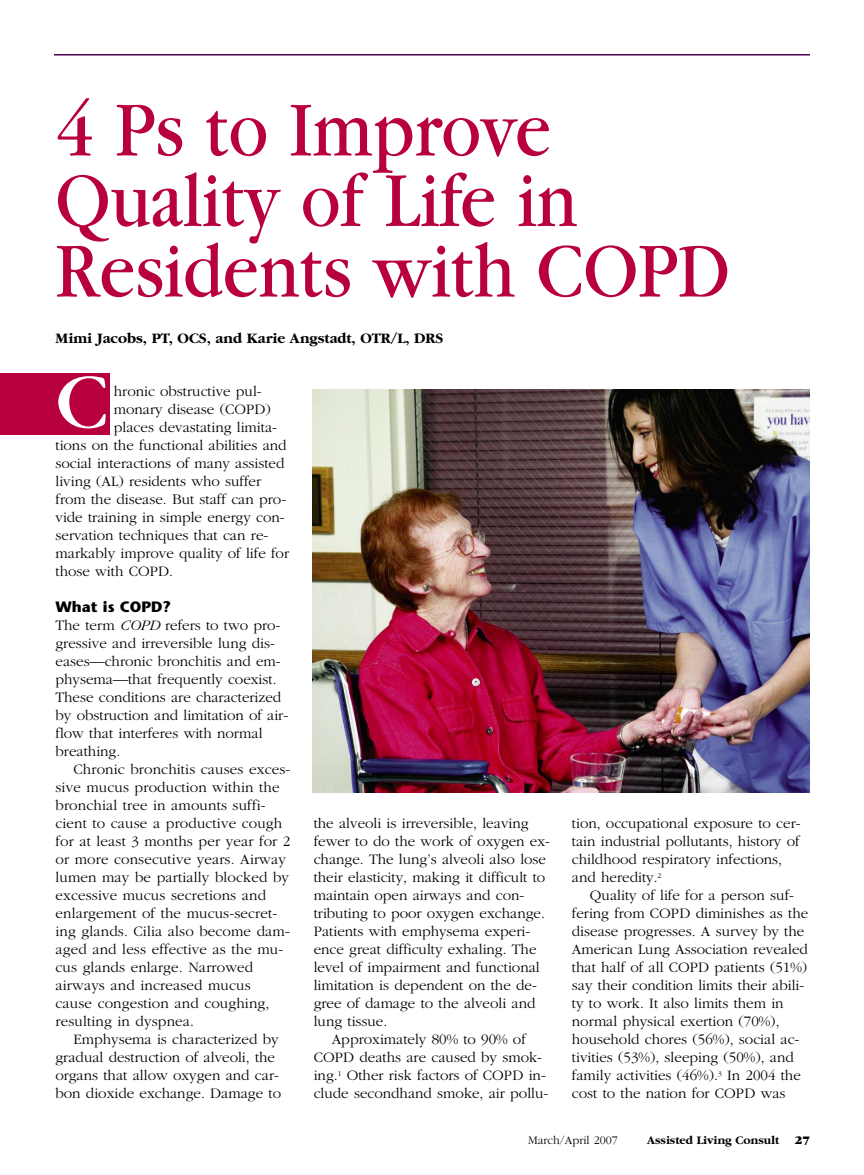
<style>
.page{position:relative;width:864px;height:1175px;background:#fff}
.page>*{position:absolute;margin:0;border:0;box-sizing:border-box;transform-origin:0 0}
.t1{font:81.9px "Garamond";color:#fff}
.t2{font:81px/70.5px "Garamond";color:#b80041;scale:.9 1}
.t3{font:300 15px/18px "Garamond";color:#000}
.t4{font:700 15px "Garamond";color:#000}
.t5{font:700 15px "Stone Sans";color:#000}
.t6{font:700 12px "Garamond";color:#000}
.t7{font:300 12px "Garamond";color:#000}
.t8{font:900 12px "Garamond";color:#000}
.s1{font-style:italic}
</style>
<div class="page">
<hr style="left:54px;top:54px;width:756px;height:2px;background:#4a0053">
<div style="left:0;top:372px;width:110px;height:62px;background:#b80041"></div>
<img style="left:313px;top:389px;width:497px;height:403px">
<h2 class="t2" style="left:56px;top:102px;width:751px">4 Ps to Improve<br>Quality of Life in<br>Residents with COPD</h2>
<p class="t4" style="left:56px;top:329px;width:389px">Mimi Jacobs, PT, OCS, and Karie Angstadt, OTR/L, DRS</p>
<h1 class="t1" style="left:56px;top:373px;width:54px">C</h1>
<p class="t3" style="left:114px;top:382px;width:149px">hronic obstructive pul-</p>
<p class="t3" style="left:114px;top:400px;width:159px">monary disease (COPD)</p>
<p class="t3" style="left:114px;top:418px;width:165px">places devastating limita-</p>
<p class="t3" style="left:56px;top:436px;width:233px">tions on the functional abilities and</p>
<p class="t3" style="left:56px;top:454px;width:230px">social interactions of many assisted</p>
<p class="t3" style="left:56px;top:472px;width:207px">living (AL) residents who suffer</p>
<p class="t3" style="left:56px;top:490px;width:232px">from the disease. But staff can pro-</p>
<p class="t3" style="left:56px;top:508px;width:231px">vide training in simple energy con-</p>
<p class="t3" style="left:56px;top:526px;width:214px">servation techniques that can re-</p>
<p class="t3" style="left:56px;top:544px;width:235px">markably improve quality of life for</p>
<p class="t3" style="left:56px;top:562px;width:119px">those with COPD.</p>
<p class="t5" style="left:56px;top:601px;width:117px">What is COPD?</p>
<p class="t3" style="left:56px;top:616px;width:234px">The term <span class="s1">COPD</span> refers to two pro&shy;gressive and irreversible lung dis&shy;eases—chronic bronchitis and em&shy;physema—that frequently coexist.<br>These conditions are characterized by obstruction and limitation of air&shy;flow that interferes with normal breathing.</p>
<p class="t3" style="left:56px;top:760px;width:236px;text-indent:18px">Chronic bronchitis causes exces&shy;sive mucus production within the bronchial tree in amounts suffi&shy;cient to cause a productive cough for at least 3 months per year for 2 or more consecutive years. Airway lumen may be partially blocked by excessive mucus secretions and enlargement of the mucus-secret&shy;ing glands. Cilia also become dam&shy;aged and less effective as the mu&shy;cus glands enlarge. Narrowed airways and increased mucus cause congestion and coughing, resulting in dyspnea.</p>
<p class="t3" style="left:56px;top:1030px;width:227px;text-indent:18px">Emphysema is characterized by gradual destruction of alveoli, the organs that allow oxygen and car&shy;bon dioxide exchange. Damage to</p>
<p class="t3" style="left:314px;top:814px;width:216px">the alveoli is irreversible, leaving</p>
<p class="t3" style="left:314px;top:832px;width:238px">fewer to do the work of oxygen ex-</p>
<p class="t3" style="left:314px;top:850px;width:234px">change. The lung’s alveoli also lose</p>
<p class="t3" style="left:314px;top:868px;width:233px">their elasticity, making it difficult to</p>
<p class="t3" style="left:314px;top:886px;width:212px">maintain open airways and con-</p>
<p class="t3" style="left:314px;top:904px;width:233px">tributing to poor oxygen exchange.</p>
<p class="t3" style="left:314px;top:922px;width:218px">Patients with emphysema experi-</p>
<p class="t3" style="left:314px;top:940px;width:224px">ence great difficulty exhaling. The</p>
<p class="t3" style="left:314px;top:958px;width:228px">level of impairment and functional</p>
<p class="t3" style="left:314px;top:976px;width:225px">limitation is dependent on the de-</p>
<p class="t3" style="left:314px;top:994px;width:223px">gree of damage to the alveoli and</p>
<p class="t3" style="left:314px;top:1012px;width:75px">lung tissue.</p>
<p class="t3" style="left:332px;top:1030px;width:196px">Approximately 80% to 90% of</p>
<p class="t3" style="left:314px;top:1048px;width:230px">COPD deaths are caused by smok-</p>
<p class="t3" style="left:314px;top:1066px;width:234px">ing.<sup>1</sup> Other risk factors of COPD in-</p>
<p class="t3" style="left:314px;top:1084px;width:236px">clude secondhand smoke, air pollu-</p>
<p class="t3" style="left:572px;top:814px;width:230px">tion, occupational exposure to cer&shy;tain industrial pollutants, history of childhood respiratory infections, and heredity.<sup>2</sup></p>
<p class="t3" style="left:572px;top:886px;width:238px;text-indent:18px">Quality of life for a person suf&shy;fering from COPD diminishes as the disease progresses. A survey by the American Lung Association revealed that half of all COPD patients (51%) say their condition limits their abili&shy;ty to work. It also limits them in normal physical exertion (70%), household chores (56%), social ac&shy;tivities (53%), sleeping (50%), and family activities (46%).<sup>3</sup> In 2004 the cost to the nation for COPD was</p>
<p class="t7" style="left:528px;top:1132px;width:91px">March/April 2007</p>
<p class="t6" style="left:647px;top:1132px;width:133px">Assisted Living Consult</p>
<p class="t8" style="left:795px;top:1135px;width:17px">27</p>
</div>
